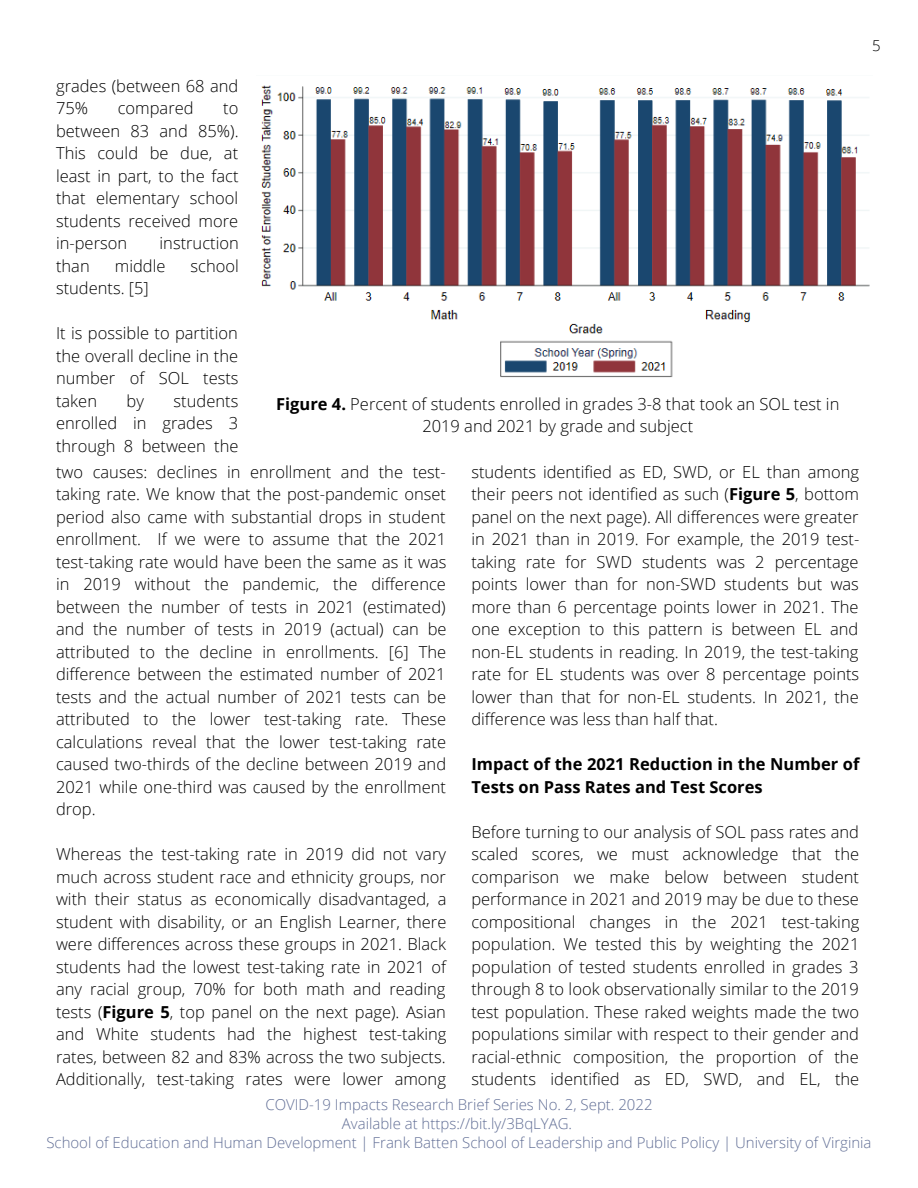
<style>
.page{position:relative;width:918px;height:1188px;background:#fff}
.page>*{position:absolute;margin:0;border:0;box-sizing:border-box;transform-origin:0 0}
.t1{font:300 16.5px/22.5px "Open Sans";color:#000;text-align:justify}
.t2{font:700 16.5px/22.5px "Open Sans";color:#000}
.t3{font:300 16.5px "Open Sans";color:#fff}
.t4{font:300 15px/19.2px "Open Sans";color:#626f96;text-align:center}
.t5{font:300 15px "Open Sans";color:#000}
.s1{font-weight:700}
</style>
<div class="page">
<img style="left:261px;top:85px;width:609px;height:293px">
<p class="t1" style="left:56px;top:74px;width:184px">grades (between 68 and<br>75%</p>
<p class="t1" style="left:118px;top:97px;width:77px">compared</p>
<p class="t1" style="left:56px;top:97px;width:184px;text-indent:167px">to between 83 and 85%).<br>This could be due, at least in part, to the fact that elementary school students received more in-person</p>
<p class="t1" style="left:160px;top:232px;width:81px">instruction</p>
<p class="t5" style="left:872px;top:35px;width:10px">5</p>
<p class="t1" style="left:56px;top:254px;width:35px">than</p>
<p class="t1" style="left:115px;top:254px;width:52px">middle</p>
<p class="t1" style="left:191px;top:254px;width:50px">school</p>
<p class="t1" style="left:56px;top:277px;width:94px">students. [5]</p>
<p class="t1" style="left:56px;top:322px;width:184px">It is possible to partition the overall decline in the number of SOL tests taken</p>
<p class="t1" style="left:56px;top:389px;width:184px;text-indent:118px">students enrolled in grades 3 through 8 between the</p>
<p class="t1" style="left:56px;top:460px;width:392px"><sup>.</sup>two causes: declines in enrollment and the test&shy;taking rate. We know that the post-pandemic onset period also came with substantial drops in student enrollment. If we were to assume that the 2021 test-taking rate would have been the same as it was in 2019 without the pandemic, the difference between the number of tests in 2021 (estimated) and the number of tests in 2019 (actual) can be attributed to the decline in enrollments. [6] The difference between the estimated number of 2021 tests and the actual number of 2021 tests can be attributed to the lower test-taking rate. These calculations reveal that the lower test-taking rate caused two-thirds of the decline between 2019 and 2021 while one-third was caused by the enrollment drop.</p>
<p class="t1" style="left:56px;top:843px;width:392px">Whereas the test-taking rate in 2019 did not vary much across student race and ethnicity groups, nor with their status as economically disadvantaged, a student with disability, or an English Learner, there were differences across these groups in 2021. Black students had the lowest test-taking rate in 2021 of any racial group, 70% for both math and reading tests (<span class="s1">Figure 5</span>, top panel on the next page). Asian and White students had the highest test-taking rates, between 82 and 83% across the two subjects.<br>Additionally, test-taking rates were lower among</p>
<p class="t4" style="left:46px;top:1094px;width:827px">COVID-19 Impacts Research Brief Series No. 2, Sept. 2022<br>Available at https://bit.ly/3BqLYAG.<br>School of Education and Human Development | Frank Batten School of Leadership and Public Policy | University of Virginia</p>
<p class="t1" style="left:127px;top:389px;width:19px">by</p>
<p class="t1" style="left:276px;top:392px;width:565px;text-align:center"><span class="s1">Figure 4.</span> Percent of students enrolled in grades 3-8 that took an SOL test in<br>2019 and 2021 by grade and subject</p>
<p class="t1" style="left:471px;top:460px;width:390px">students identified as ED, SWD, or EL than among their peers not identified as such (<span class="s1">Figure 5</span>, bottom panel on the next page). All differences were greater in 2021 than in 2019. For example, the 2019 test&shy;taking rate for SWD students was 2 percentage points lower than for non-SWD students but was more than 6 percentage points lower in 2021. The one exception to this pattern is between EL and non-EL students in reading. In 2019, the test-taking rate for EL students was over 8 percentage points lower than that for non-EL students. In 2021, the difference was less than half that.</p>
<p class="t2" style="left:471px;top:753px;width:390px">Impact of the 2021 Reduction in the Number of<br>Tests on Pass Rates and Test Scores</p>
<p class="t1" style="left:471px;top:820px;width:390px">Before turning to our analysis of SOL pass rates and scaled scores, we must acknowledge that the comparison we make below between student performance in 2021 and 2019 may be due to these compositional changes in the 2021 test-taking population. We tested this by weighting the 2021 population of tested students enrolled in grades 3 through 8 to look observationally similar to the 2019 test population. These raked weights made the two populations similar with respect to their gender and racial-ethnic composition, the proportion of the students identified as ED, SWD, and EL, the</p>
<p class="t3" style="left:476px;top:1090px;width:5px">.</p>
</div>
